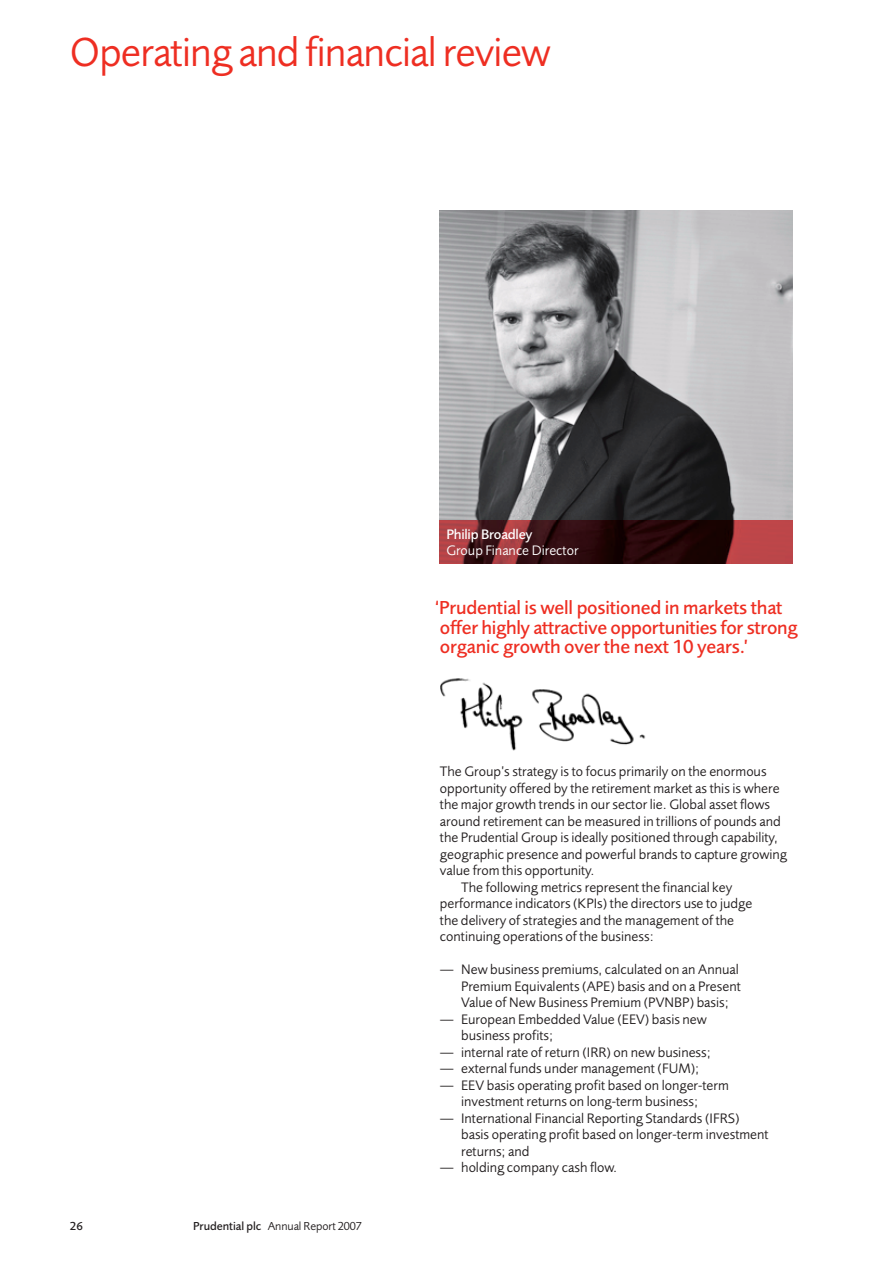
<style>
.page{position:relative;width:893px;height:1263px;background:#fff}
.page>*{position:absolute;margin:0;border:0;box-sizing:border-box;transform-origin:0 0}
.t1{font:42px "Pru Sans";letter-spacing:-.02em;color:#ee2e22}
.t2{font:500 19.5px/19.5px "Pru Sans";letter-spacing:-.01em;color:#ee2e22}
.t3{font:14.25px/16.5px "Pru Sans";color:#231f20}
.t4{font:14.25px "Pru Sans";color:#fff}
.t5{font:500 14.25px "Pru Sans";letter-spacing:-.015em;color:#fff}
.t6{font:12px "Pru Sans";letter-spacing:-.005em;color:#231f20}
.t7{font:500 12px "Pru Sans";color:#231f20}
.s1{font-weight:500}
</style>
<div class="page">
<img style="left:440px;top:211px;width:353px;height:310px">
<svg style="left:440px;top:521px;width:353px;height:42px;background:#561c1e"></svg>
<img style="left:440px;top:678px;width:206px;height:73px">
<h1 class="t1" style="left:70px;top:36px;width:482px">Operating and financial review</h1>
<p class="t5" style="left:446px;top:528px;width:88px">Philip Broadley</p>
<p class="t4" style="left:446px;top:545px;width:134px">Group Finance Director</p>
<h2 class="t2" style="left:435px;top:600px;width:364px">‘Prudential is well positioned in markets that offer highly attractive opportunities for strong organic growth over the next 10 years.’</h2>
<p class="t7" style="left:70px;top:1221px;width:14px">26</p>
<p class="t6" style="left:193px;top:1221px;width:170px"><span class="s1">Prudential plc</span> Annual Report 2007</p>
<p class="t3" style="left:440px;top:765px;width:328px">The Group’s strategy is to focus primarily on the enormous</p>
<p class="t3" style="left:440px;top:781px;width:341px">opportunity offered by the retirement market as this is where</p>
<p class="t3" style="left:440px;top:798px;width:332px">the major growth trends in our sector lie. Global asset flows</p>
<p class="t3" style="left:440px;top:814px;width:342px">around retirement can be measured in trillions of pounds and</p>
<p class="t3" style="left:440px;top:831px;width:339px">the Prudential Group is ideally positioned through capability,</p>
<p class="t3" style="left:440px;top:847px;width:349px">geographic presence and powerful brands to capture growing</p>
<p class="t3" style="left:440px;top:864px;width:156px">value from this opportunity.</p>
<p class="t3" style="left:461px;top:880px;width:273px">The following metrics represent the financial key</p>
<p class="t3" style="left:440px;top:897px;width:314px">performance indicators (KPIs) the directors use to judge</p>
<p class="t3" style="left:440px;top:913px;width:296px">the delivery of strategies and the management of the</p>
<p class="t3" style="left:440px;top:930px;width:215px">continuing operations of the business:</p>
<p class="t3" style="left:461px;top:963px;width:281px;text-indent:-21px">— New business premiums, calculated on an Annual<br>Premium Equivalents (APE) basis and on a Present<br>Value of New Business Premium (PVNBP) basis;</p>
<p class="t3" style="left:461px;top:1012px;width:247px;text-indent:-21px">— European Embedded Value (EEV) basis new business profits;</p>
<p class="t3" style="left:440px;top:1045px;width:272px">— internal rate of return (IRR) on new business;</p>
<p class="t3" style="left:440px;top:1062px;width:261px">— external funds under management (FUM);</p>
<p class="t3" style="left:461px;top:1078px;width:269px;text-indent:-21px">— EEV basis operating profit based on longer-term investment returns on long-term business;</p>
<p class="t3" style="left:461px;top:1111px;width:309px;text-indent:-21px">— International Financial Reporting Standards (IFRS) basis operating profit based on longer-term investment returns; and</p>
<p class="t3" style="left:440px;top:1161px;width:179px">— holding company cash flow.</p>
</div>
